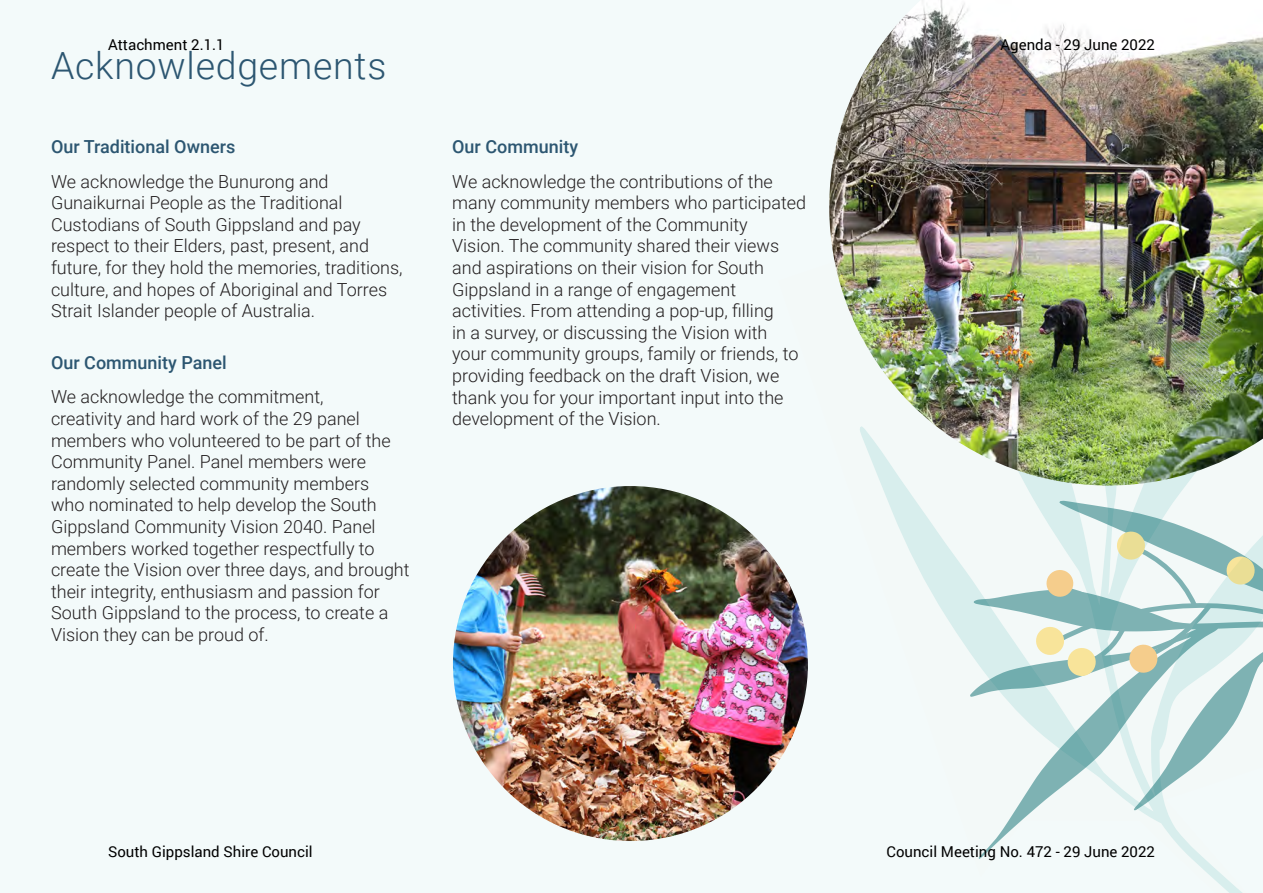
<style>
.page{position:relative;width:1263px;height:893px;background:#f3fafa}
.page>*{position:absolute;margin:0;border:0;box-sizing:border-box;transform-origin:0 0}
.t1{font:300 37.5px "Roboto";letter-spacing:.02em;color:#2c5671}
.t2{font:300 18px/21.6px "Roboto";color:#231f20}
.t3{font:500 18px "Roboto";color:#2c5671}
.t4{font:15px "Roboto";color:#000}
</style>
<div class="page">
<svg style="left:881px;top:485px;width:361px;height:408px"></svg>
<svg style="left:970px;top:501px;width:284px;height:358px"></svg>
<svg style="left:1034px;top:530px;width:229px;height:148px"></svg>
<img style="left:829px;top:0;width:434px;height:485px">
<img style="left:453px;top:486px;width:355px;height:355px;border-radius:177px">
<p class="t4" style="left:108px;top:34px;width:118px">Attachment 2.1.1</p>
<p class="t4" style="left:1000px;top:34px;width:156px">Agenda - 29 June 2022</p>
<p class="t1" style="left:51px;top:39px;width:337px">Acknowledgements</p>
<p class="t3" style="left:51px;top:134px;width:186px">Our Traditional Owners</p>
<p class="t2" style="left:51px;top:170px;width:353px">We acknowledge the Bunurong and Gunaikurnai People as the Traditional Custodians of South Gippsland and pay respect to their Elders, past, present, and future, for they hold the memories, traditions, culture, and hopes of Aboriginal and Torres Strait Islander people of Australia.</p>
<p class="t3" style="left:51px;top:350px;width:177px">Our Community Panel</p>
<p class="t2" style="left:51px;top:385px;width:360px">We acknowledge the commitment,<br>creativity and hard work of the 29 panel members who volunteered to be part of the Community Panel. Panel members were randomly selected community members<br>who nominated to help develop the South Gippsland Community Vision 2040. Panel members worked together respectfully to create the Vision over three days, and brought their integrity, enthusiasm and passion for South Gippsland to the process, to create a Vision they can be proud of.</p>
<p class="t3" style="left:452px;top:134px;width:127px">Our Community</p>
<p class="t2" style="left:452px;top:170px;width:356px">We acknowledge the contributions of the many community members who participated in the development of the Community<br>Vision. The community shared their views and aspirations on their vision for South Gippsland in a range of engagement activities. From attending a pop-up, filling<br>in a survey, or discussing the Vision with your community groups, family or friends, to providing feedback on the draft Vision, we thank you for your important input into the development of the Vision.</p>
<p class="t4" style="left:108px;top:841px;width:206px">South Gippsland Shire Council</p>
<p class="t4" style="left:886px;top:841px;width:270px">Council Meeting No. 472 - 29 June 2022</p>
</div>
